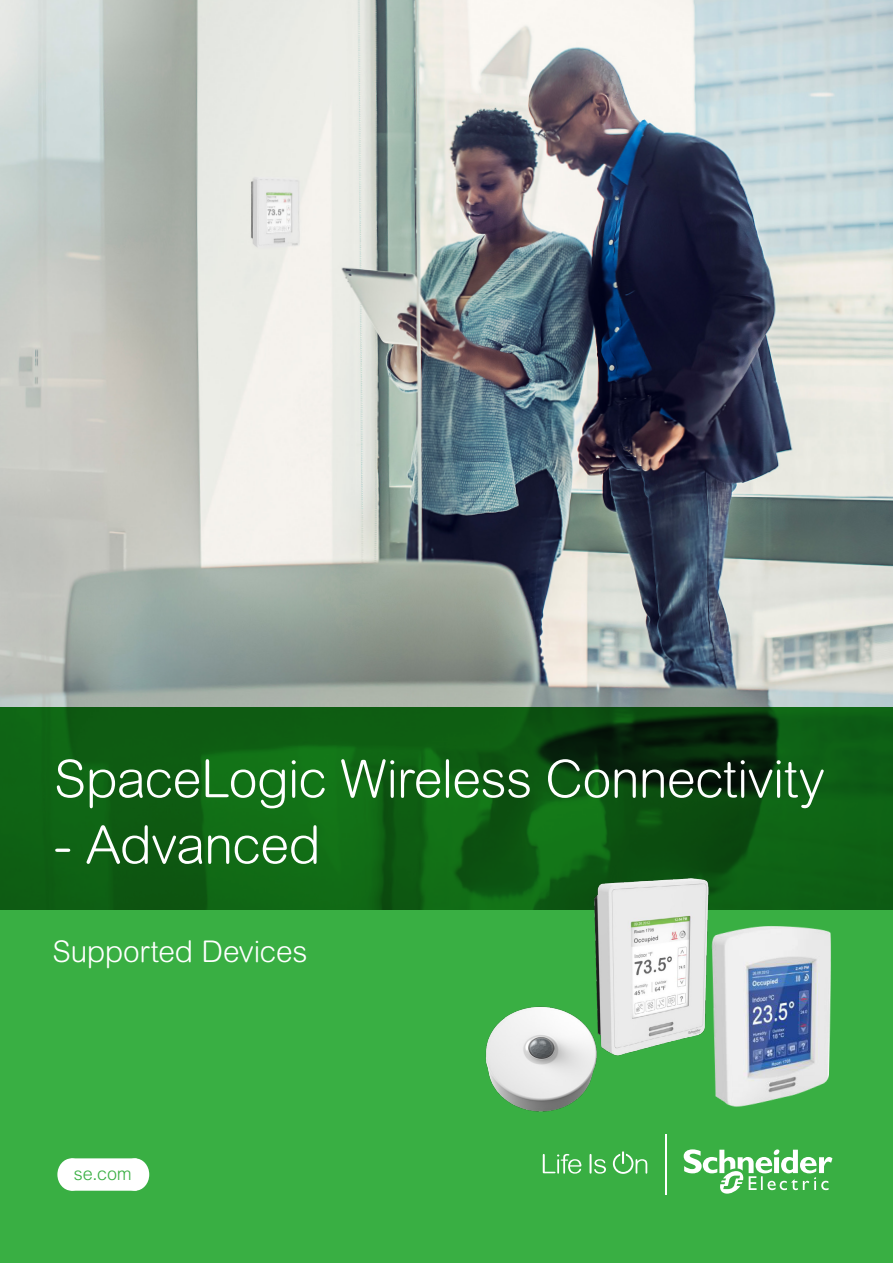
<style>
.page{position:relative;width:893px;height:1263px;background:#fff}
.page>*{position:absolute;margin:0;border:0;box-sizing:border-box;transform-origin:0 0}
.t1{font:300 52.2px "Arial Rounded MT Pro";letter-spacing:-.015em;color:#fff}
.t2{font:300 30px "Arial Rounded MT Pro";letter-spacing:-.01em;color:#fff}
.t3{font:300 18px "Arial MT Pro";color:#39af43}
</style>
<div class="page">
<img style="left:0;top:0;width:893px;height:707px">
<div style="left:0;top:910px;width:893px;height:353px;background:#39af43"></div>
<svg style="left:543px;top:1154px;width:38px;height:19px"></svg>
<svg style="left:590px;top:1154px;width:16px;height:19px"></svg>
<svg style="left:613px;top:1151px;width:34px;height:23px"></svg>
<hr style="left:665px;top:1134px;width:1px;height:60px;background:#fff">
<svg style="left:684px;top:1149px;width:148px;height:45px"></svg>
<svg style="left:0;top:707px;width:893px;height:203px;background:#0d5b12"></svg>
<img style="left:587px;top:872px;width:127px;height:184px">
<img style="left:700px;top:918px;width:131px;height:189px">
<img style="left:485px;top:1003px;width:122px;height:109px">
<div style="left:57px;top:1158px;width:29px;height:33px;background:#fff;border-radius:50%"></div>
<div style="left:121px;top:1158px;width:28px;height:33px;background:#fff;border-radius:50%"></div>
<div style="left:65px;top:1158px;width:77px;height:33px;background:#fff"></div>
<p class="t1" style="left:54px;top:749px;width:772px">SpaceLogic Wireless Connectivity</p>
<p class="t1" style="left:54px;top:815px;width:268px">- Advanced</p>
<p class="t2" style="left:52px;top:934px;width:256px">Supported Devices</p>
<p class="t3" style="left:74px;top:1162px;width:59px">se.com</p>
</div>
